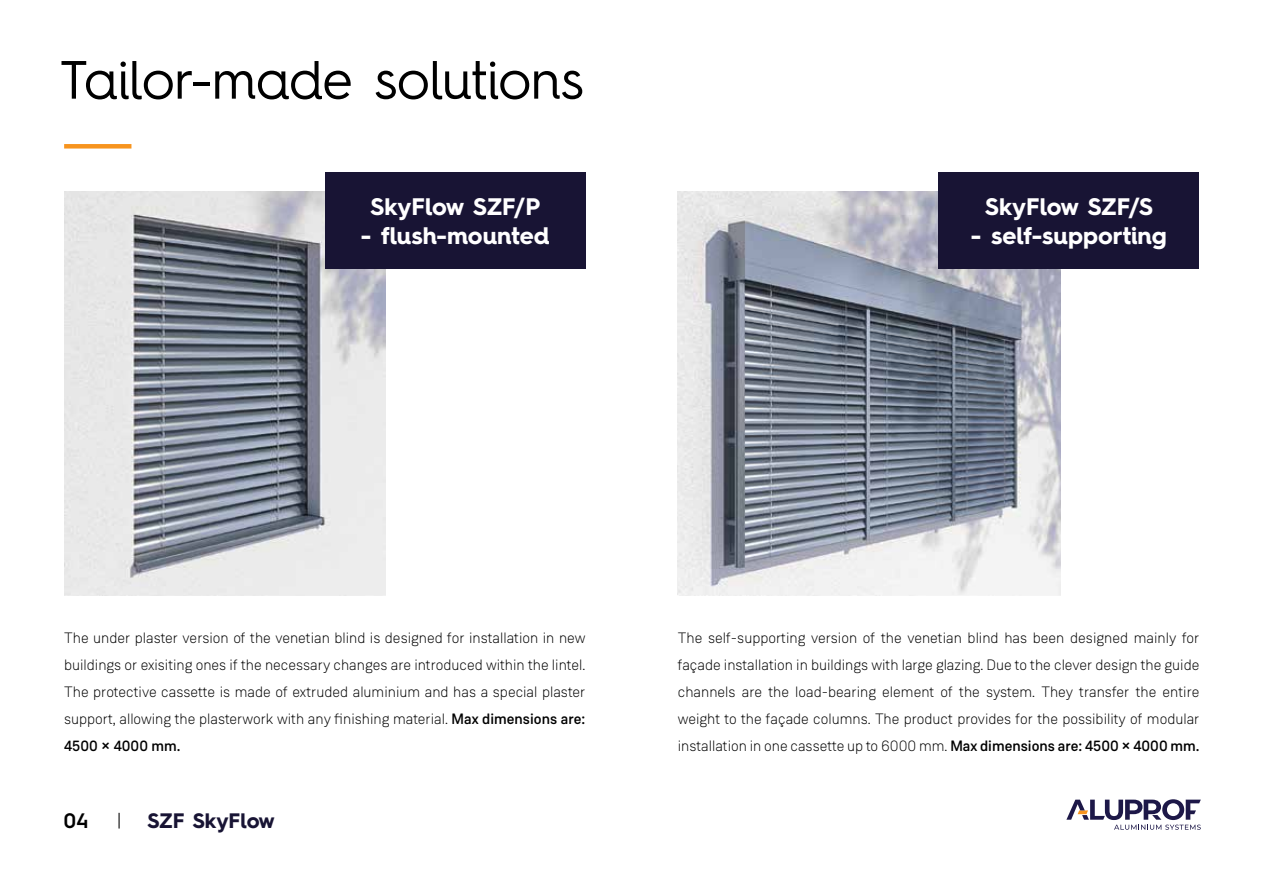
<style>
.page{position:relative;width:1263px;height:893px;background:#fff}
.page>*{position:absolute;margin:0;border:0;box-sizing:border-box;transform-origin:0 0}
.t1{font:54px "Hurme Geometric Sans 4";letter-spacing:-.005em;color:#000}
.t2{font:700 24px "Hurme Geometric Sans 4";color:#fff}
.t3{font:700 21px "Hurme Geometric Sans 4";color:#181434}
.t4{font:600 21px "Hurme Geometric Sans 4";color:#000}
.t5{font:300 15px/27px "Weissenhof Grotesk";color:#000;text-align:justify}
.s1{font-weight:500}
.s2{font-weight:300;color:#000}
</style>
<div class="page">
<svg style="left:1066px;top:799px;width:135px;height:31px"></svg>
<div style="left:64px;top:144px;width:67px;height:5px;background:#f7941e"></div>
<img style="left:678px;top:191px;width:382px;height:404px">
<img style="left:64px;top:191px;width:321px;height:404px">
<div style="left:325px;top:172px;width:260px;height:97px;background:#181434"></div>
<div style="left:938px;top:172px;width:261px;height:97px;background:#181434"></div>
<h1 class="t1" style="left:60px;top:42px;width:525px">Tailor-made solutions</h1>
<h2 class="t2" style="left:371px;top:190px;width:171px">SkyFlow SZF/P</h2>
<h2 class="t2" style="left:361px;top:219px;width:190px">- flush-mounted</h2>
<h2 class="t2" style="left:985px;top:190px;width:169px">SkyFlow SZF/S</h2>
<h2 class="t2" style="left:971px;top:219px;width:197px">- self-supporting</h2>
<p class="t5" style="left:64px;top:624px;width:523px">The under plaster version of the venetian blind is designed for installation in new buildings or exisiting ones if the necessary changes are introduced within the lintel.<br>The protective cassette is made of extruded aluminium and has a special plaster support, allowing the plasterwork with any finishing material. <span class="s1">Max dimensions are:<br>4500 × 4000 mm.</span></p>
<h3 class="t4" style="left:64px;top:806px;width:26px">04</h3>
<h3 class="t3" style="left:117px;top:806px;width:159px"><span class="s2">|</span> SZF SkyFlow</h3>
<p class="t5" style="left:678px;top:624px;width:523px">The self-supporting version of the venetian blind has been designed mainly for façade installation in buildings with large glazing. Due to the clever design the guide channels are the load-bearing element of the system. They transfer the entire weight to the façade columns. The product provides for the possibility of modular installation in one cassette up to 6000 mm. <span class="s1">Max dimensions are: 4500 × 4000 mm.</span></p>
</div>
